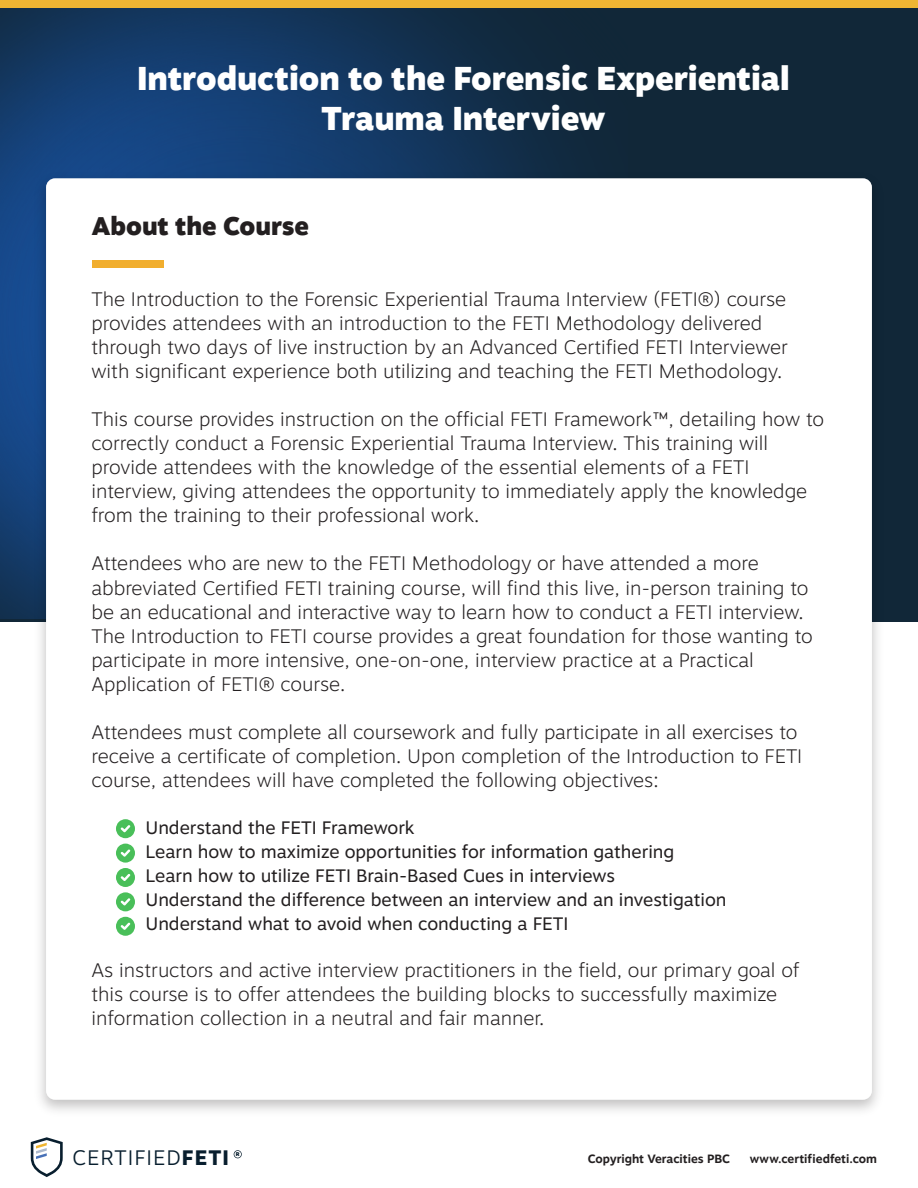
<style>
.page{position:relative;width:918px;height:1188px;background:#fff}
.page>*{position:absolute;margin:0;border:0;box-sizing:border-box;transform-origin:0 0}
.t1{font:900 33px/39.6px "Motiva Sans";color:#fff;text-align:center}
.t2{font:900 25.5px "Motiva Sans";color:#231f20}
.t3{font:300 21px "Motiva Sans";letter-spacing:.05em;color:#081e2e}
.t4{font:100 19.5px/24px "Motiva Sans";color:#231f20}
.t5{font:18px/24px "Motiva Sans";color:#231f20}
.t6{font:700 12px "Motiva Sans";color:#231f20}
.t7{font:900 5.4px "Motiva Sans";color:#081e2e}
.s1{font-weight:800}
</style>
<div class="page">
<div style="left:0;top:0;width:918px;height:622px;background:#112738"></div>
<img style="left:0;top:7px;width:627px;height:612px">
<div style="left:0;top:0;width:918px;height:7px;background:#efb533"></div>
<svg style="left:31px;top:1137px;width:32px;height:40px"></svg>
<svg style="left:234px;top:1150px;width:8px;height:8px"></svg>
<img style="left:30px;top:167px;width:848px;height:944px">
<div style="left:46px;top:178px;width:826px;height:922px;background:#fff;border-radius:9px"></div>
<div style="left:92px;top:260px;width:71px;height:8px;background:#f1ae2e"></div>
<svg style="left:116px;top:819px;width:19px;height:19px"></svg>
<svg style="left:116px;top:844px;width:19px;height:67px"></svg>
<svg style="left:116px;top:917px;width:19px;height:19px"></svg>
<h1 class="t1" style="left:137px;top:58px;width:654px">Introduction to the Forensic Experiential<br>Trauma Interview</h1>
<h2 class="t2" style="left:91px;top:207px;width:219px">About the Course</h2>
<p class="t4" style="left:91px;top:287px;width:698px">The Introduction to the Forensic Experiential Trauma Interview (FETI®) course provides attendees with an introduction to the FETI Methodology delivered through two days of live instruction by an Advanced Certified FETI Interviewer with significant experience both utilizing and teaching the FETI Methodology.</p>
<p class="t4" style="left:91px;top:407px;width:734px">This course provides instruction on the official FETI Framework™, detailing how to correctly conduct a Forensic Experiential Trauma Interview. This training will provide attendees with the knowledge of the essential elements of a FETI interview, giving attendees the opportunity to immediately apply the knowledge from the training to their professional work.</p>
<p class="t4" style="left:91px;top:551px;width:723px">Attendees who are new to the FETI Methodology or have attended a more abbreviated Certified FETI training course, will find this live, in-person training to be an educational and interactive way to learn how to conduct a FETI interview.<br>The Introduction to FETI course provides a great foundation for those wanting to participate in more intensive, one-on-one, interview practice at a Practical Application of FETI® course.</p>
<p class="t4" style="left:91px;top:719px;width:712px">Attendees must complete all coursework and fully participate in all exercises to receive a certificate of completion. Upon completion of the Introduction to FETI course, attendees will have completed the following objectives:</p>
<p class="t5" style="left:145px;top:815px;width:583px">Understand the FETI Framework<br>Learn how to maximize opportunities for information gathering<br>Learn how to utilize FETI Brain-Based Cues in interviews<br>Understand the difference between an interview and an investigation Understand what to avoid when conducting a FETI</p>
<p class="t4" style="left:91px;top:958px;width:710px">As instructors and active interview practitioners in the field, our primary goal of this course is to offer attendees the building blocks to successfully maximize information collection in a neutral and fair manner.</p>
<p class="t3" style="left:72px;top:1142px;width:158px">CERTIFIED<span class="s1">FETI</span></p>
<p class="t7" style="left:236px;top:1150px;width:5px">R</p>
<p class="t6" style="left:588px;top:1150px;width:144px">Copyright Veracities PBC</p>
<p class="t6" style="left:750px;top:1150px;width:129px">www.certifiedfeti.com</p>
</div>
